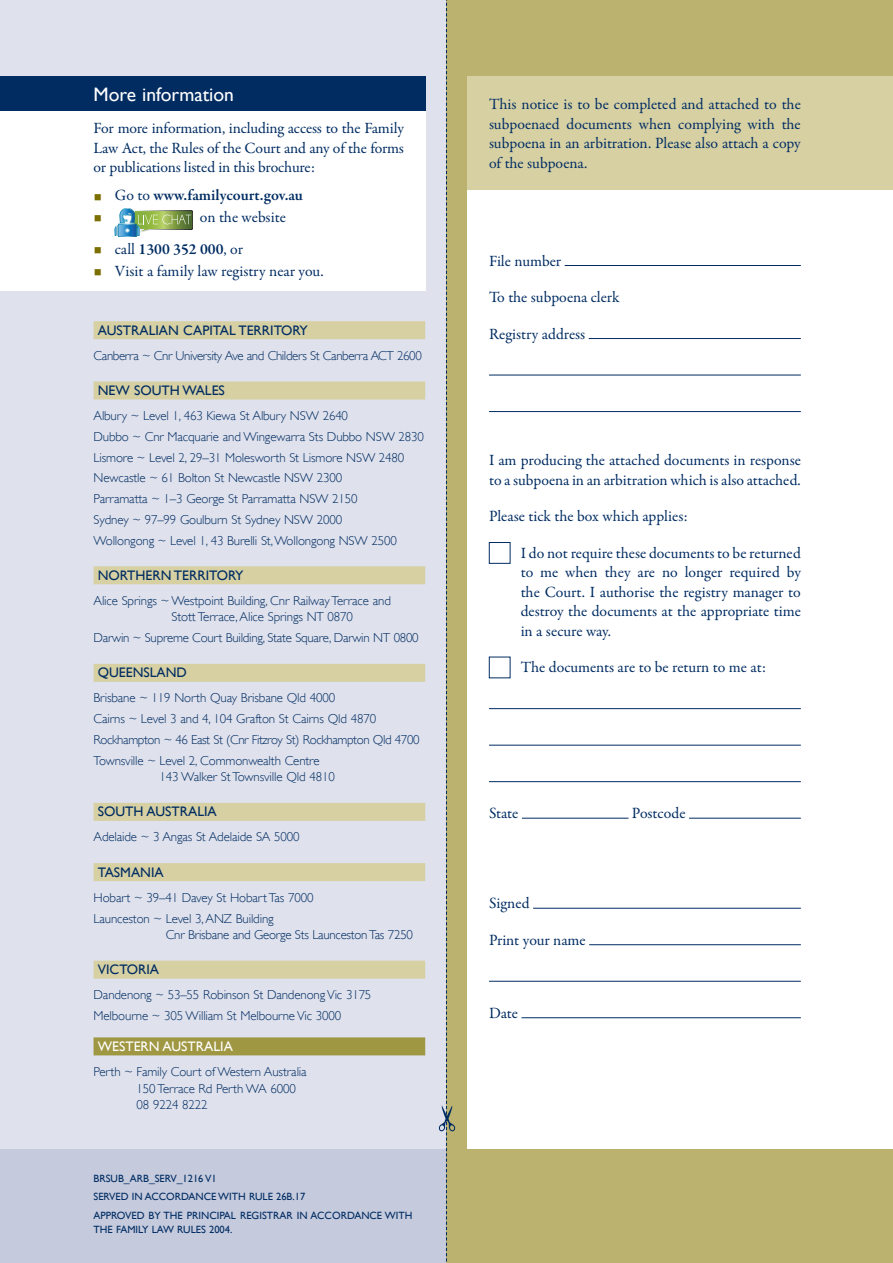
<style>
.page{position:relative;width:893px;height:1263px;background:#fff}
.page>*{position:absolute;margin:0;border:0;box-sizing:border-box;transform-origin:0 0}
.t1{font:19.5px "Gill Sans";color:#fff}
.t2{font:15.75px/19.5px "Garamond Premr Pro";letter-spacing:-.005em;color:#002c62;text-align:justify}
.t3{font:600 15.75px/21.6px "Garamond Premr Pro";color:#002c62}
.t4{font:13.8px "Gill Sans";color:#002c62}
.t5{font:13.8px "Gill Sans";color:#fff}
.t6{font:300 12.9px/20.7px "Gill Sans";letter-spacing:-.01em;color:#002c62}
.t7{font:300 12.9px "Gill Sans";letter-spacing:-.03em;color:#002c62}
.t8{font:10.5px/18.5px "Gill Sans";color:#002c62}
.s1{font-weight:400}
.s2{font-weight:600}
</style>
<div class="page">
<div style="left:0;top:0;width:450px;height:1210px;background:#dfe1ec"></div>
<div style="left:446px;top:0;width:447px;height:1263px;background:#bbb270"></div>
<div style="left:0;top:1149px;width:446px;height:114px;background:#c5cadd"></div>
<div style="left:0;top:77px;width:425px;height:34px;background:#002c62"></div>
<div style="left:0;top:111px;width:425px;height:180px;background:#fff"></div>
<svg style="left:115px;top:208px;width:78px;height:29px"></svg>
<svg style="left:439px;top:0;width:16px;height:1262px"></svg>
<div style="left:468px;top:77px;width:425px;height:113px;background:#d6d0a3"></div>
<div style="left:94px;top:321px;width:331px;height:18px;background:#d6d0a3"></div>
<div style="left:94px;top:381px;width:331px;height:18px;background:#d6d0a3"></div>
<div style="left:94px;top:566px;width:331px;height:18px;background:#d6d0a3"></div>
<div style="left:94px;top:664px;width:331px;height:18px;background:#d6d0a3"></div>
<div style="left:94px;top:803px;width:331px;height:18px;background:#d6d0a3"></div>
<div style="left:94px;top:863px;width:331px;height:18px;background:#d6d0a3"></div>
<div style="left:94px;top:961px;width:331px;height:18px;background:#d6d0a3"></div>
<div style="left:94px;top:1037px;width:331px;height:18px;background:#a09743"></div>
<div style="left:468px;top:190px;width:425px;height:959px;background:#fff"></div>
<hr style="left:565px;top:265px;width:236px;height:1px;background:#002c62">
<hr style="left:589px;top:338px;width:212px;height:1px;background:#002c62">
<hr style="left:489px;top:375px;width:312px;height:1px;background:#002c62">
<hr style="left:489px;top:411px;width:312px;height:1px;background:#002c62">
<hr style="left:489px;top:708px;width:312px;height:1px;background:#002c62">
<hr style="left:489px;top:745px;width:312px;height:1px;background:#002c62">
<hr style="left:489px;top:781px;width:312px;height:1px;background:#002c62">
<hr style="left:522px;top:818px;width:106px;height:1px;background:#002c62">
<hr style="left:689px;top:818px;width:112px;height:1px;background:#002c62">
<hr style="left:533px;top:908px;width:268px;height:1px;background:#002c62">
<hr style="left:589px;top:944px;width:212px;height:1px;background:#002c62">
<hr style="left:489px;top:981px;width:312px;height:1px;background:#002c62">
<hr style="left:521px;top:1017px;width:280px;height:1px;background:#002c62">
<div style="left:489px;top:542px;width:21px;height:22px;border:1px solid #002c62"></div>
<div style="left:489px;top:657px;width:21px;height:21px;border:1px solid #002c62"></div>
<h1 class="t1" style="left:94px;top:83px;width:142px">More information</h1>
<p class="t2" style="left:94px;top:119px;width:312px">For more information, including access to the Family Law Act, the Rules of the Court and any of the forms or publications listed in this brochure:</p>
<p class="t3" style="left:200px;top:185px;width:105px;text-indent:-85px"><span class="s1">Go to</span> www.familycourt.gov.au <span class="s1">on the website</span></p>
<p class="t2" style="left:115px;top:239px;width:211px;line-height:21.6px">call <span class="s2">1300 352 000</span>, or<br>Visit a family law registry near you.</p>
<p class="t4" style="left:98px;top:322px;width:211px">AUSTRALIAN CAPITAL TERRITORY</p>
<p class="t7" style="left:94px;top:348px;width:330px">Canberra ~ Cnr University Ave and Childers St Canberra ACT 2600</p>
<p class="t4" style="left:98px;top:382px;width:129px">NEW SOUTH WALES</p>
<p class="t6" style="left:94px;top:405px;width:332px">Albury ~ Level 1, 463 Kiewa St Albury NSW 2640<br>Dubbo ~ Cnr Macquarie and Wingewarra Sts Dubbo NSW 2830<br>Lismore ~ Level 2, 29–31 Molesworth St Lismore NSW 2480<br>Newcastle ~ 61 Bolton St Newcastle NSW 2300<br>Parramatta ~ 1–3 George St Parramatta NSW 2150<br>Sydney ~ 97–99 Goulburn St Sydney NSW 2000<br>Wollongong ~ Level 1, 43 Burelli St, Wollongong NSW 2500</p>
<p class="t4" style="left:98px;top:567px;width:147px">NORTHERN TERRITORY</p>
<p class="t6" style="left:172px;top:592px;width:221px;line-height:16.5px;text-indent:-78px">Alice Springs ~ Westpoint Building, Cnr Railway Terrace and<br>Stott Terrace, Alice Springs NT 0870</p>
<p class="t6" style="left:94px;top:627px;width:327px">Darwin ~ Supreme Court Building, State Square, Darwin NT 0800</p>
<p class="t4" style="left:98px;top:665px;width:91px">QUEENSLAND</p>
<p class="t6" style="left:94px;top:688px;width:327px">Brisbane ~ 119 North Quay Brisbane Qld 4000<br>Cairns ~ Level 3 and 4, 104 Grafton St Cairns Qld 4870<br>Rockhampton ~ 46 East St (Cnr Fitzroy St) Rockhampton Qld 4700<br>Townsville ~ Level 2, Commonwealth Centre</p>
<p class="t6" style="left:160px;top:766px;width:177px">143 Walker St Townsville Qld 4810</p>
<p class="t4" style="left:98px;top:804px;width:120px">SOUTH AUSTRALIA</p>
<p class="t6" style="left:94px;top:827px;width:208px">Adelaide ~ 3 Angas St Adelaide SA 5000</p>
<p class="t4" style="left:98px;top:864px;width:67px">TASMANIA</p>
<p class="t6" style="left:94px;top:887px;width:221px">Hobart ~ 39–41 Davey St Hobart Tas 7000<br>Launceston ~ Level 3, ANZ Building</p>
<p class="t6" style="left:166px;top:924px;width:249px">Cnr Brisbane and George Sts Launceston Tas 7250</p>
<p class="t4" style="left:98px;top:961px;width:63px">VICTORIA</p>
<p class="t6" style="left:94px;top:984px;width:279px">Dandenong ~ 53–55 Robinson St Dandenong Vic 3175<br>Melbourne ~ 305 William St Melbourne Vic 3000</p>
<p class="t5" style="left:98px;top:1038px;width:137px">WESTERN AUSTRALIA</p>
<p class="t6" style="left:137px;top:1063px;width:172px;line-height:16.5px;text-indent:-43px">Perth ~ Family Court of Western Australia<br>150 Terrace Rd Perth WA 6000<br>08 9224 8222</p>
<p class="t8" style="left:94px;top:1169px;width:320px">BRSUB_ARB_SERV_1216 V1<br>SERVED IN ACCORDANCE WITH RULE 26B.17<br>APPROVED BY THE PRINCIPAL REGISTRAR IN ACCORDANCE WITH</p>
<p class="t8" style="left:94px;top:1220px;width:140px">THE FAMILY LAW RULES 2004.</p>
<p class="t2" style="left:489px;top:95px;width:313px">This notice is to be completed and attached to the subpoenaed documents when complying with the subpoena in an arbitration. Please also attach a copy of the subpoena.</p>
<p class="t2" style="left:489px;top:251px;width:74px">File number</p>
<p class="t2" style="left:489px;top:288px;width:132px">To the subpoena clerk</p>
<p class="t2" style="left:489px;top:324px;width:98px">Registry address</p>
<p class="t2" style="left:489px;top:451px;width:313px">I am producing the attached documents in response to a subpoena in an arbitration which is also attached.</p>
<p class="t2" style="left:489px;top:507px;width:200px">Please tick the box which applies:</p>
<p class="t2" style="left:521px;top:543px;width:282px">I do not require these documents to be returned to me when they are no longer required by the Court. I authorise the registry manager to destroy the documents at the appropriate time in a secure way.</p>
<p class="t2" style="left:521px;top:658px;width:247px">The documents are to be return to me at:</p>
<p class="t2" style="left:489px;top:804px;width:31px">State</p>
<p class="t2" style="left:632px;top:804px;width:55px">Postcode</p>
<p class="t2" style="left:489px;top:894px;width:42px">Signed</p>
<p class="t2" style="left:489px;top:930px;width:98px">Print your name</p>
<p class="t2" style="left:489px;top:1003px;width:31px">Date</p>
</div>
